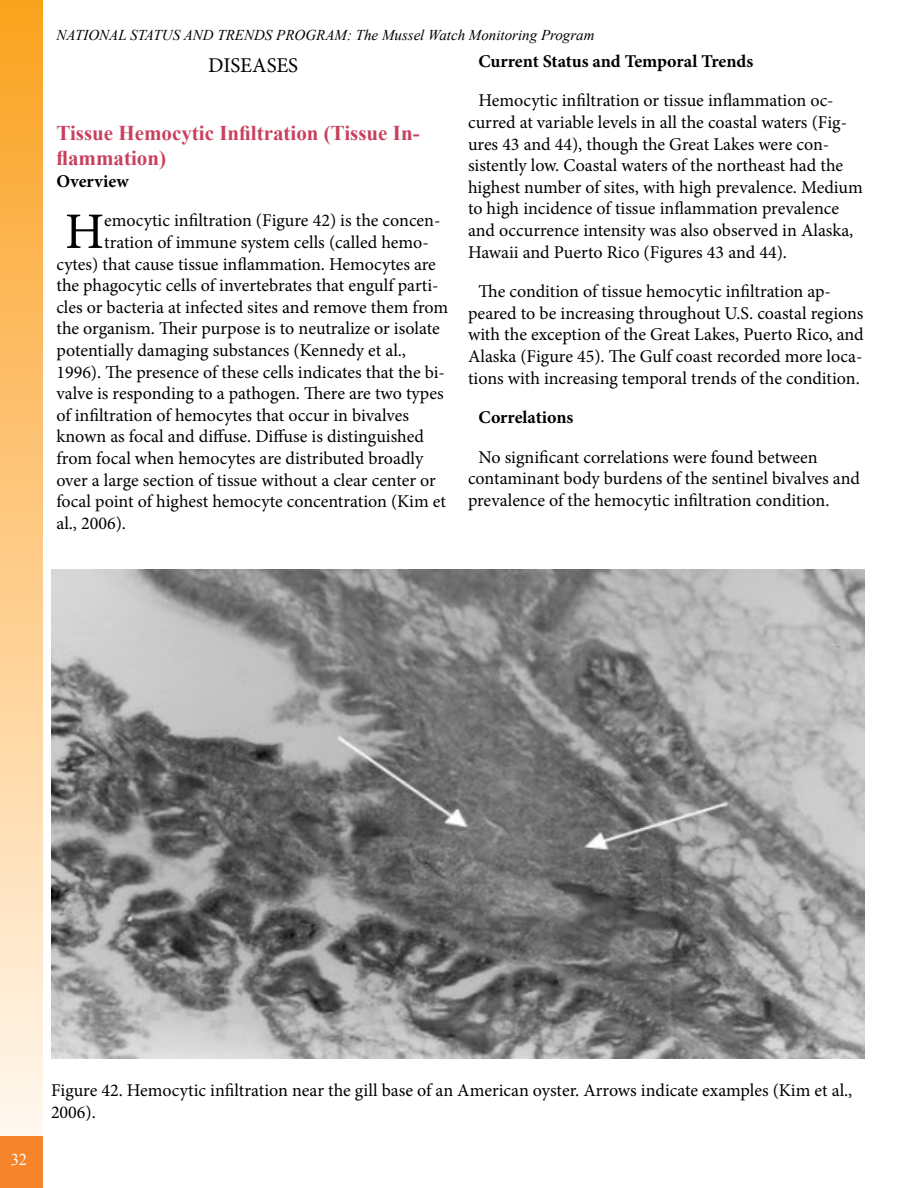
<style>
.page{position:relative;width:918px;height:1188px;background:#fff}
.page>*{position:absolute;margin:0;border:0;box-sizing:border-box;transform-origin:0 0}
.t1{font:51.3px "Minion Pro";color:#000}
.t2{font:700 21px/25.2px "Times New Roman";color:#c9415f}
.t3{font:21px "Minion Pro";letter-spacing:-.005em;color:#000}
.t4{font:18px/21.6px "Minion Pro";color:#000}
.t5{font:700 18px "Minion Pro";letter-spacing:-.005em;color:#000}
.t6{font:16.5px "Times New Roman";color:#fff}
.t7{font:italic 15px "Times New Roman";color:#000}
</style>
<div class="page">
<div style="left:0;top:0;width:42px;height:1186px;background:linear-gradient(to bottom,#fba221,#fffbf9)"></div>
<img style="left:51px;top:570px;width:814px;height:489px">
<div style="left:0;top:1136px;width:42px;height:52px;background:#f6842b"></div>
<p class="t7" style="left:56px;top:25px;width:540px">NATIONAL STATUS AND TRENDS PROGRAM: The Mussel Watch Monitoring Program</p>
<p class="t3" style="left:208px;top:51px;width:92px">DISEASES</p>
<p class="t5" style="left:478px;top:48px;width:276px">Current Status and Temporal Trends</p>
<p class="t4" style="left:468px;top:90px;width:396px;text-indent:10px">Hemocytic infiltration or tissue inflammation oc&shy;curred at variable levels in all the coastal waters (Fig&shy;ures 43 and 44), though the Great Lakes were con&shy;sistently low. Coastal waters of the northeast had the highest number of sites, with high prevalence. Medium to high incidence of tissue inflammation prevalence and occurrence intensity was also observed in Alaska, Hawaii and Puerto Rico (Figures 43 and 44).</p>
<p class="t4" style="left:468px;top:281px;width:397px;text-indent:10px">The condition of tissue hemocytic infiltration ap&shy;peared to be increasing throughout U.S. coastal regions with the exception of the Great Lakes, Puerto Rico, and Alaska (Figure 45). The Gulf coast recorded more loca&shy;tions with increasing temporal trends of the condition.</p>
<p class="t5" style="left:478px;top:405px;width:96px">Correlations</p>
<p class="t4" style="left:468px;top:446px;width:393px;text-indent:10px">No significant correlations were found between contaminant body burdens of the sentinel bivalves and prevalence of the hemocytic infiltration condition.</p>
<p class="t2" style="left:56px;top:120px;width:365px">Tissue Hemocytic Infiltration (Tissue In&shy;flammation)</p>
<p class="t5" style="left:56px;top:168px;width:74px">Overview</p>
<p class="t1" style="left:65px;top:197px;width:41px">H</p>
<p class="t4" style="left:104px;top:210px;width:337px">emocytic infiltration (Figure 42) is the concen-</p>
<p class="t4" style="left:104px;top:231px;width:325px">tration of immune system cells (called hemo-</p>
<p class="t4" style="left:56px;top:253px;width:381px">cytes) that cause tissue inflammation. Hemocytes are</p>
<p class="t4" style="left:56px;top:275px;width:383px">the phagocytic cells of invertebrates that engulf parti-</p>
<p class="t4" style="left:56px;top:296px;width:393px">cles or bacteria at infected sites and remove them from</p>
<p class="t4" style="left:56px;top:318px;width:385px">the organism. Their purpose is to neutralize or isolate</p>
<p class="t4" style="left:56px;top:339px;width:351px">potentially damaging substances (Kennedy et al.,</p>
<p class="t4" style="left:56px;top:361px;width:389px">1996). The presence of these cells indicates that the bi-</p>
<p class="t4" style="left:56px;top:383px;width:389px">valve is responding to a pathogen. There are two types</p>
<p class="t4" style="left:56px;top:404px;width:354px">of infiltration of hemocytes that occur in bivalves</p>
<p class="t4" style="left:56px;top:426px;width:369px">known as focal and diffuse. Diffuse is distinguished</p>
<p class="t4" style="left:56px;top:447px;width:368px">from focal when hemocytes are distributed broadly</p>
<p class="t4" style="left:56px;top:469px;width:381px">over a large section of tissue without a clear center or</p>
<p class="t4" style="left:56px;top:491px;width:391px">focal point of highest hemocyte concentration (Kim et</p>
<p class="t4" style="left:56px;top:512px;width:71px">al., 2006).</p>
<p class="t6" style="left:11px;top:1148px;width:18px">32</p>
<p class="t4" style="left:51px;top:1080px;width:803px">Figure 42. Hemocytic infiltration near the gill base of an American oyster. Arrows indicate examples (Kim et al.,<br>2006).</p>
</div>
